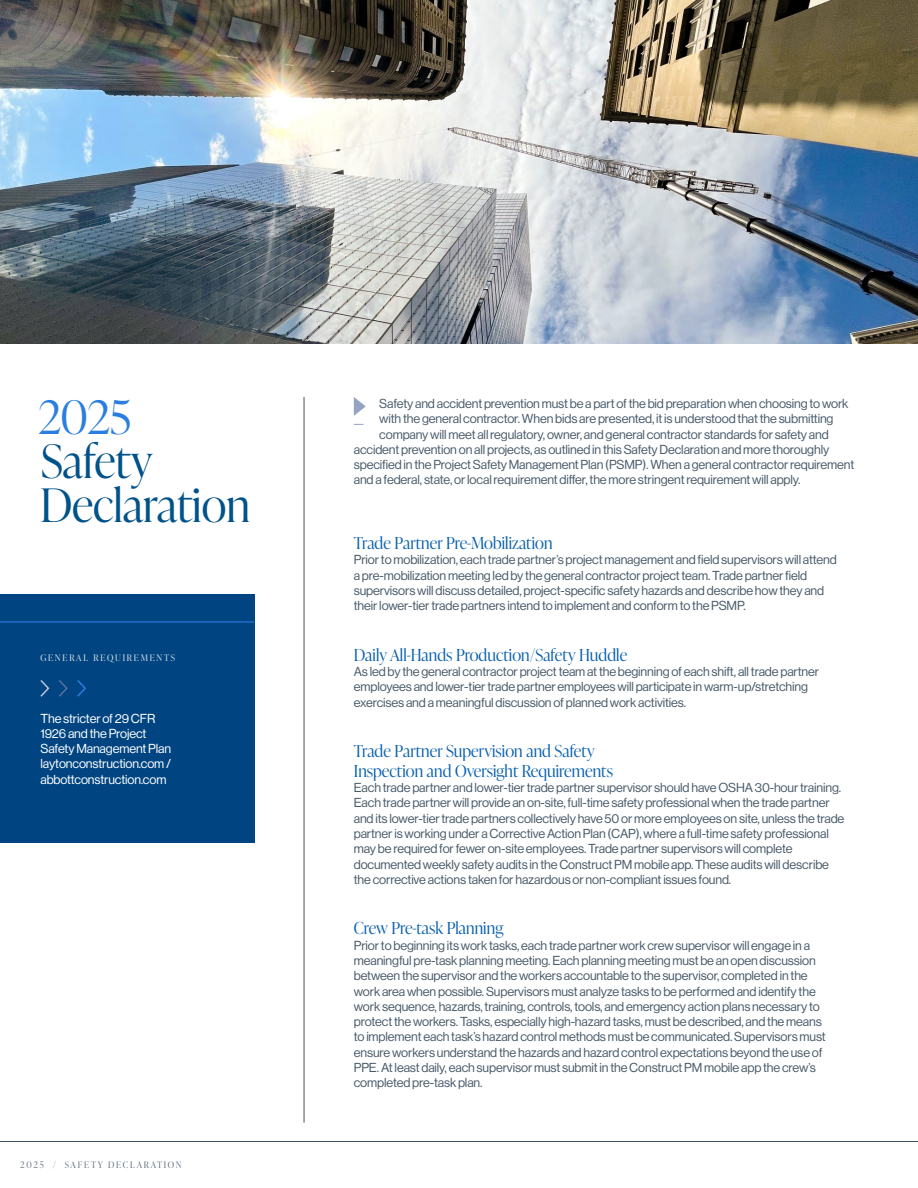
<style>
.page{position:relative;width:918px;height:1188px;background:#fff}
.page>*{position:absolute;margin:0;border:0;box-sizing:border-box;transform-origin:0 0}
.Heading_30pt_Tight_-_Left_-_PB96{font:300 46.05px/44.1px "Ivy Presto Display";color:#01528a}
.Heading_30pt_Tight_-_Left_-_PB96-2{font:300 46.05px "Ivy Presto Display";color:#2a7de1}
.Subheader{font:300 16.5px/19.8px "Ivy Presto Display";letter-spacing:.005em;color:#0a61ae}
.Safety_Declaration_-_Body_Copy{font:12.75px/15.3px "N Haas Grotesk DS Pro 55 Rg";letter-spacing:-.01em;color:#495b6a}
.Safety_Declaration_-_Body_Copy-2{font:12.75px/15.3px "N Haas Grotesk DS Pro 55 Rg";letter-spacing:-.01em;color:#fff}
.t1{font:300 9px "Ivy Presto Display";letter-spacing:.2em;color:#5f6f7d}
.t2{font:300 9px "Ivy Presto Display";letter-spacing:.2em;color:#e4e6e7}
</style>
<div class="page">
<hr style="left:0;top:1141px;width:918px;height:1px;background:#415464">
<img style="left:0;top:0;width:918px;height:344px">
<div style="left:0;top:594px;width:254px;height:249px;background:#004581"></div>
<svg style="left:40px;top:680px;width:10px;height:17px"></svg>
<svg style="left:59px;top:680px;width:9px;height:17px"></svg>
<svg style="left:77px;top:680px;width:9px;height:17px"></svg>
<hr style="left:0;top:621px;width:254px;height:1px;background:#2a7de1">
<svg style="left:354px;top:397px;width:12px;height:19px"></svg>
<hr style="left:304px;top:397px;width:1px;height:726px;background:#415464">
<p class="Heading_30pt_Tight_-_Left_-_PB96-2" style="left:38px;top:384px;width:94px">2025</p>
<p class="Heading_30pt_Tight_-_Left_-_PB96" style="left:40px;top:437px;width:211px">Safety<br>Declaration</p>
<p class="t2" style="left:40px;top:652px;width:136px">GENERAL REQUIREMENTS</p>
<p class="Safety_Declaration_-_Body_Copy-2" style="left:40px;top:711px;width:132px">The stricter of 29 CFR<br>1926 and the Project<br>Safety Management Plan laytonconstruction.com / abbottconstruction.com</p>
<p class="t1" style="left:20px;top:1158px;width:163px">2025 / SAFETY DECLARATION</p>
<p class="Safety_Declaration_-_Body_Copy" style="left:379px;top:396px;width:471px">Safety and accident prevention must be a part of the bid preparation when choosing to work</p>
<p class="Safety_Declaration_-_Body_Copy" style="left:379px;top:411px;width:456px">with the general contractor. When bids are presented, it is understood that the submitting</p>
<p class="Safety_Declaration_-_Body_Copy" style="left:379px;top:426px;width:451px">company will meet all regulatory, owner, and general contractor standards for safety and</p>
<p class="Safety_Declaration_-_Body_Copy" style="left:354px;top:442px;width:477px">accident prevention on all projects, as outlined in this Safety Declaration and more thoroughly</p>
<p class="Safety_Declaration_-_Body_Copy" style="left:354px;top:457px;width:502px">specified in the Project Safety Management Plan (PSMP). When a general contractor requirement</p>
<p class="Safety_Declaration_-_Body_Copy" style="left:354px;top:472px;width:448px">and a federal, state, or local requirement differ, the more stringent requirement will apply.</p>
<p class="Subheader" style="left:354px;top:532px;width:200px">Trade Partner Pre-Mobilization</p>
<p class="Safety_Declaration_-_Body_Copy" style="left:354px;top:552px;width:484px">Prior to mobilization, each trade partner’s project management and field supervisors will attend a pre-mobilization meeting led by the general contractor project team. Trade partner field supervisors will discuss detailed, project-specific safety hazards and describe how they and their lower-tier trade partners intend to implement and conform to the PSMP.</p>
<p class="Subheader" style="left:354px;top:644px;width:275px">Daily All-Hands Production/Safety Huddle</p>
<p class="Safety_Declaration_-_Body_Copy" style="left:354px;top:664px;width:467px">As led by the general contractor project team at the beginning of each shift, all trade partner employees and lower-tier trade partner employees will participate in warm-up/stretching exercises and a meaningful discussion of planned work activities.</p>
<p class="Subheader" style="left:354px;top:740px;width:261px">Trade Partner Supervision and Safety<br>Inspection and Oversight Requirements</p>
<p class="Safety_Declaration_-_Body_Copy" style="left:354px;top:780px;width:492px">Each trade partner and lower-tier trade partner supervisor should have OSHA 30-hour training.<br>Each trade partner will provide an on-site, full-time safety professional when the trade partner and its lower-tier trade partners collectively have 50 or more employees on site, unless the trade partner is working under a Corrective Action Plan (CAP), where a full-time safety professional may be required for fewer on-site employees. Trade partner supervisors will complete documented weekly safety audits in the Construct PM mobile app. These audits will describe the corrective actions taken for hazardous or non-compliant issues found.</p>
<p class="Subheader" style="left:354px;top:918px;width:151px">Crew Pre-task Planning</p>
<p class="Safety_Declaration_-_Body_Copy" style="left:354px;top:938px;width:474px">Prior to beginning its work tasks, each trade partner work crew supervisor will engage in a meaningful pre-task planning meeting. Each planning meeting must be an open discussion between the supervisor and the workers accountable to the supervisor, completed in the work area when possible. Supervisors must analyze tasks to be performed and identify the work sequence, hazards, training, controls, tools, and emergency action plans necessary to protect the workers. Tasks, especially high-hazard tasks, must be described, and the means to implement each task’s hazard control methods must be communicated. Supervisors must ensure workers understand the hazards and hazard control expectations beyond the use of PPE. At least daily, each supervisor must submit in the Construct PM mobile app the crew’s completed pre-task plan.</p>
</div>
